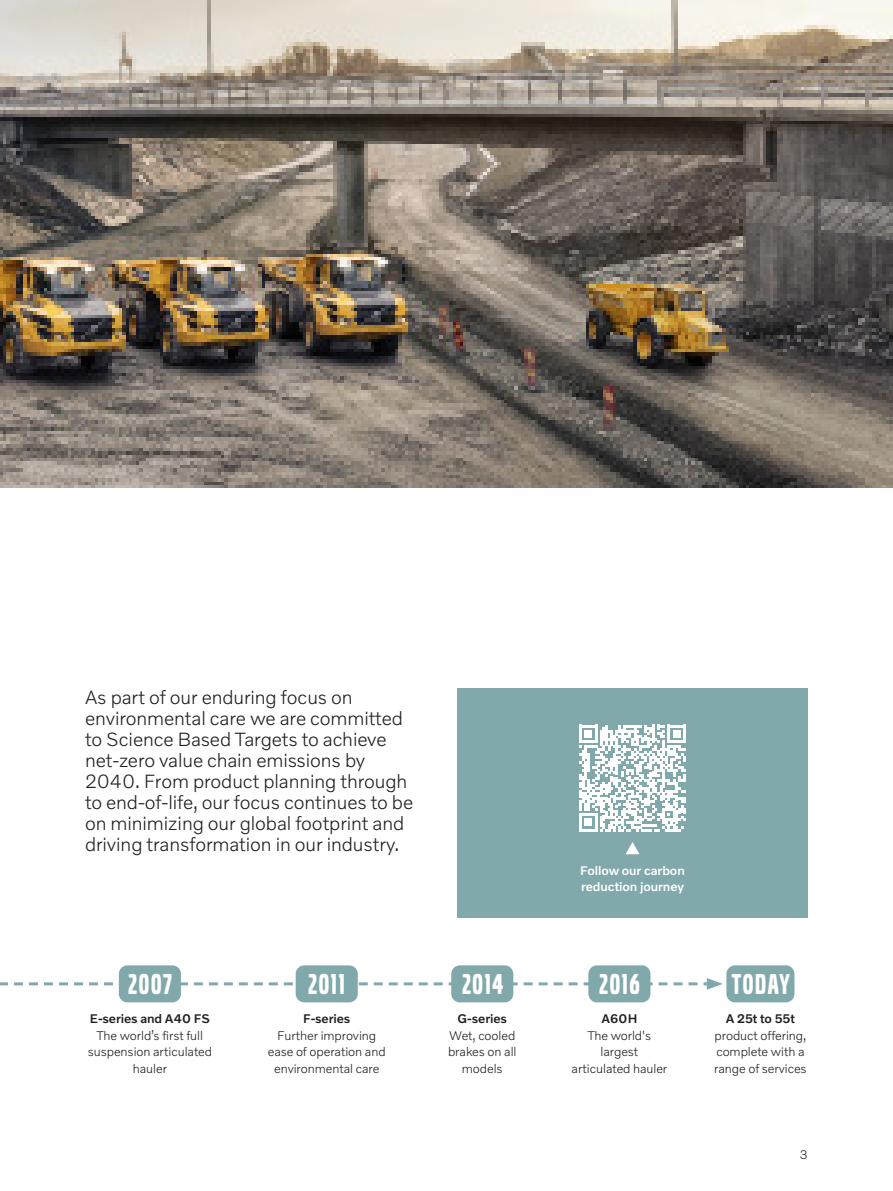
<style>
.page{position:relative;width:893px;height:1191px;background:#fff}
.page>*{position:absolute;margin:0;border:0;box-sizing:border-box;transform-origin:0 0}
.et_description_cell{font:30px "Volvo Broad Pro";letter-spacing:.055em;color:#fff}
.Bro_BodyText{font:300 19.5px/21px "Volvo Novum";letter-spacing:-.005em;color:#231f20}
._1_4-FOA{font:300 12.75px/16.5px "Volvo Novum";letter-spacing:-.005em;color:#231f20;text-align:center}
.Bro_BodyText-2{font:500 12.75px/16.5px "Volvo Novum";letter-spacing:-.005em;color:#fff}
.s1{font-weight:500}
</style>
<div class="page">
<svg style="left:0;top:978px;width:723px;height:11px"></svg>
<div style="left:457px;top:688px;width:351px;height:229px;background:#81a8aa"></div>
<div style="left:119px;top:965px;width:62px;height:37px;background:#81a8aa;border-radius:9px"></div>
<div style="left:296px;top:965px;width:62px;height:37px;background:#81a8aa;border-radius:9px"></div>
<div style="left:451px;top:965px;width:62px;height:37px;background:#81a8aa;border-radius:9px"></div>
<div style="left:588px;top:965px;width:62px;height:37px;background:#81a8aa;border-radius:9px"></div>
<div style="left:726px;top:965px;width:68px;height:37px;background:#81a8aa;border-radius:9px"></div>
<img style="left:0;top:0;width:893px;height:487px">
<svg style="left:579px;top:724px;width:107px;height:107px"></svg>
<svg style="left:626px;top:842px;width:13px;height:12px"></svg>
<p class="Bro_BodyText" style="left:85px;top:685px;width:330px">As part of our enduring focus on environmental care we are committed to Science Based Targets to achieve net-zero value chain emissions by 2040. From product planning through to end-of-life, our focus continues to be on minimizing our global footprint and driving transformation in our industry.</p>
<p class="Bro_BodyText-2" style="left:580px;top:861px;width:106px">Follow our carbon reduction journey</p>
<p class="et_description_cell" style="left:129px;top:970px;width:45px">2007</p>
<p class="et_description_cell" style="left:308px;top:970px;width:38px">2011</p>
<p class="et_description_cell" style="left:462px;top:970px;width:42px">2014</p>
<p class="et_description_cell" style="left:599px;top:970px;width:42px">2016</p>
<p class="et_description_cell" style="left:732px;top:970px;width:59px">Today</p>
<p class="_1_4-FOA" style="left:88px;top:1010px;width:126px"><span class="s1">E-series and A40 FS<br></span>The world’s first full suspension articulated hauler</p>
<p class="_1_4-FOA" style="left:268px;top:1010px;width:119px"><span class="s1">F-series<br></span>Further improving ease of operation and environmental care</p>
<p class="_1_4-FOA" style="left:448px;top:1010px;width:70px"><span class="s1">G-series<br></span>Wet, cooled brakes on all models</p>
<p class="_1_4-FOA" style="left:572px;top:1010px;width:97px"><span class="s1">A60H<br></span>The world's largest articulated hauler</p>
<p class="_1_4-FOA" style="left:714px;top:1010px;width:94px"><span class="s1">A 25t to 55t </span>product offering, complete with a range of services</p>
<p class="_1_4-FOA" style="left:800px;top:1146px;width:10px">3</p>
</div>
